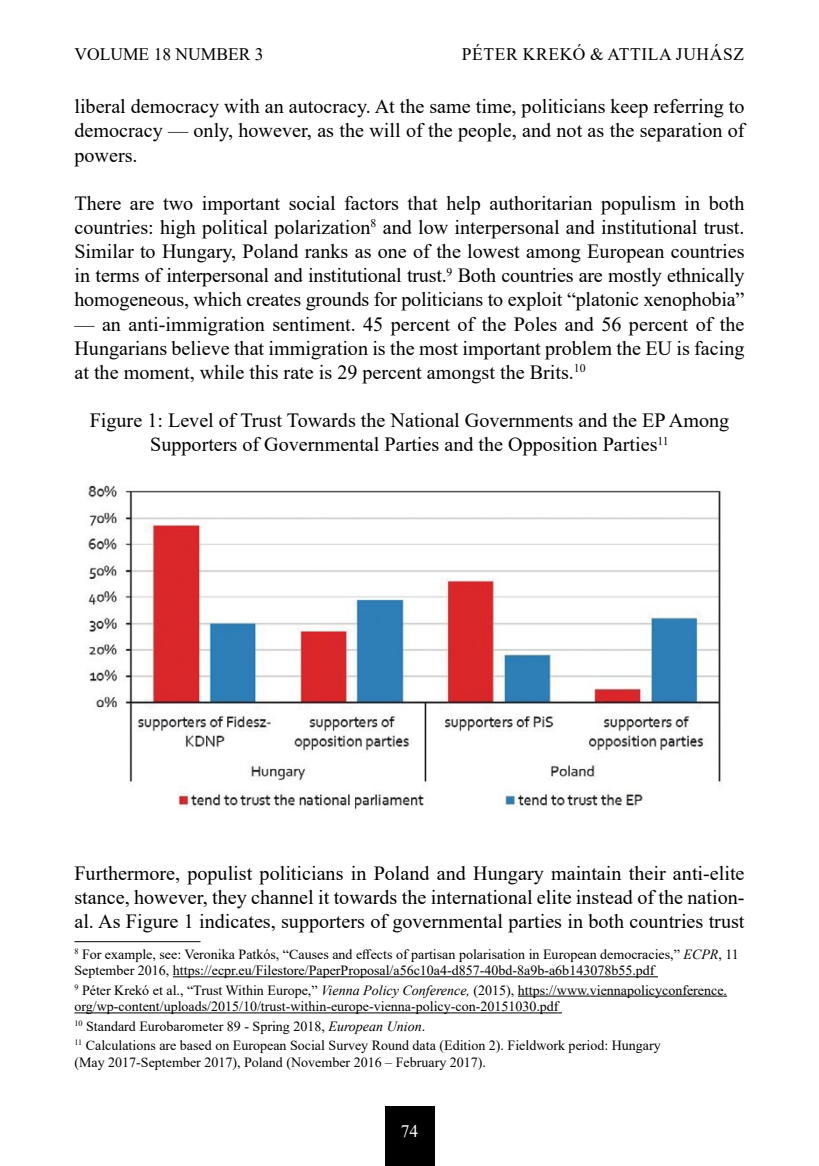
<style>
.page{position:relative;width:819px;height:1166px;background:#fff}
.page>*{position:absolute;margin:0;border:0;box-sizing:border-box;transform-origin:0 0}
.t1{font:20.12px/24.2px "Times New Roman";color:#000;text-align:justify}
.t2{font:17.5px "Times New Roman";letter-spacing:.035em;color:#000}
.t3{font:17.5px "Times New Roman";color:#000}
.t4{font:17.5px "Times New Roman";color:#fff}
.t5{font:14px/16.8px "Times New Roman";color:#000}
.s1{font-style:italic}
</style>
<div class="page">
<div style="left:384px;top:1106px;width:50px;height:60px;background:#000"></div>
<img style="left:88px;top:485px;width:633px;height:326px">
<hr style="left:74px;top:941px;width:126px;height:1px;background:#000">
<hr style="left:173px;top:976px;width:485px;height:1px;background:#000">
<hr style="left:518px;top:996px;width:209px;height:1px;background:#000">
<hr style="left:74px;top:1012px;width:488px;height:1px;background:#000">
<p class="t2" style="left:462px;top:41px;width:284px">PÉTER KREKÓ &amp; ATTILA JUHÁSZ</p>
<p class="t1" style="left:74px;top:94px;width:671px">liberal democracy with an autocracy. At the same time, politicians keep referring to democracy — only, however, as the will of the people, and not as the separation of powers.</p>
<p class="t1" style="left:74px;top:190px;width:671px">There are two important social factors that help authoritarian populism in both countries: high political polarization<sup>8</sup> and low interpersonal and institutional trust.<br>Similar to Hungary, Poland ranks as one of the lowest among European countries in terms of interpersonal and institutional trust.<sup>9</sup> Both countries are mostly ethnically homogeneous, which creates grounds for politicians to exploit “platonic xenophobia”</p>
<p class="t1" style="left:74px;top:311px;width:671px">— an anti-immigration sentiment. 45 percent of the Poles and 56 percent of the Hungarians believe that immigration is the most important problem the EU is facing at the moment, while this rate is 29 percent amongst the Brits.<sup>10</sup></p>
<p class="t1" style="left:90px;top:408px;width:641px;text-align:center">Figure 1: Level of Trust Towards the National Governments and the EP Among<br>Supporters of Governmental Parties and the Opposition Parties<sup>11</sup></p>
<p class="t3" style="left:74px;top:41px;width:191px">VOLUME 18 NUMBER 3</p>
<p class="t1" style="left:74px;top:860px;width:671px">Furthermore, populist politicians in Poland and Hungary maintain their anti-elite stance, however, they channel it towards the international elite instead of the nation&shy;al. As Figure 1 indicates, supporters of governmental parties in both countries trust</p>
<p class="t5" style="left:74px;top:945px;width:666px"><sup>8</sup> For example, see: Veronika Patkós, “Causes and effects of partisan polarisation in European democracies,” <span class="s1">ECPR</span>, 11<br>September 2016, https://ecpr.eu/Filestore/PaperProposal/a56c10a4-d857-40bd-8a9b-a6b143078b55.pdf</p>
<p class="t5" style="left:74px;top:981px;width:654px"><sup>9</sup> Péter Krekó et al., “Trust Within Europe,” <span class="s1">Vienna Policy Conference,</span> (2015), https://www.viennapolicyconference. org/wp-content/uploads/2015/10/trust-within-europe-vienna-policy-con-20151030.pdf</p>
<p class="t5" style="left:74px;top:1016px;width:588px;line-height:19.2px"><sup>10</sup> Standard Eurobarometer 89 - Spring 2018, <span class="s1">European Union</span>.<br><sup>11</sup> Calculations are based on European Social Survey Round data (Edition 2). Fieldwork period: Hungary</p>
<p class="t5" style="left:74px;top:1053px;width:413px">(May 2017-September 2017), Poland (November 2016 – February 2017).</p>
<p class="t4" style="left:401px;top:1119px;width:19px">74</p>
</div>
